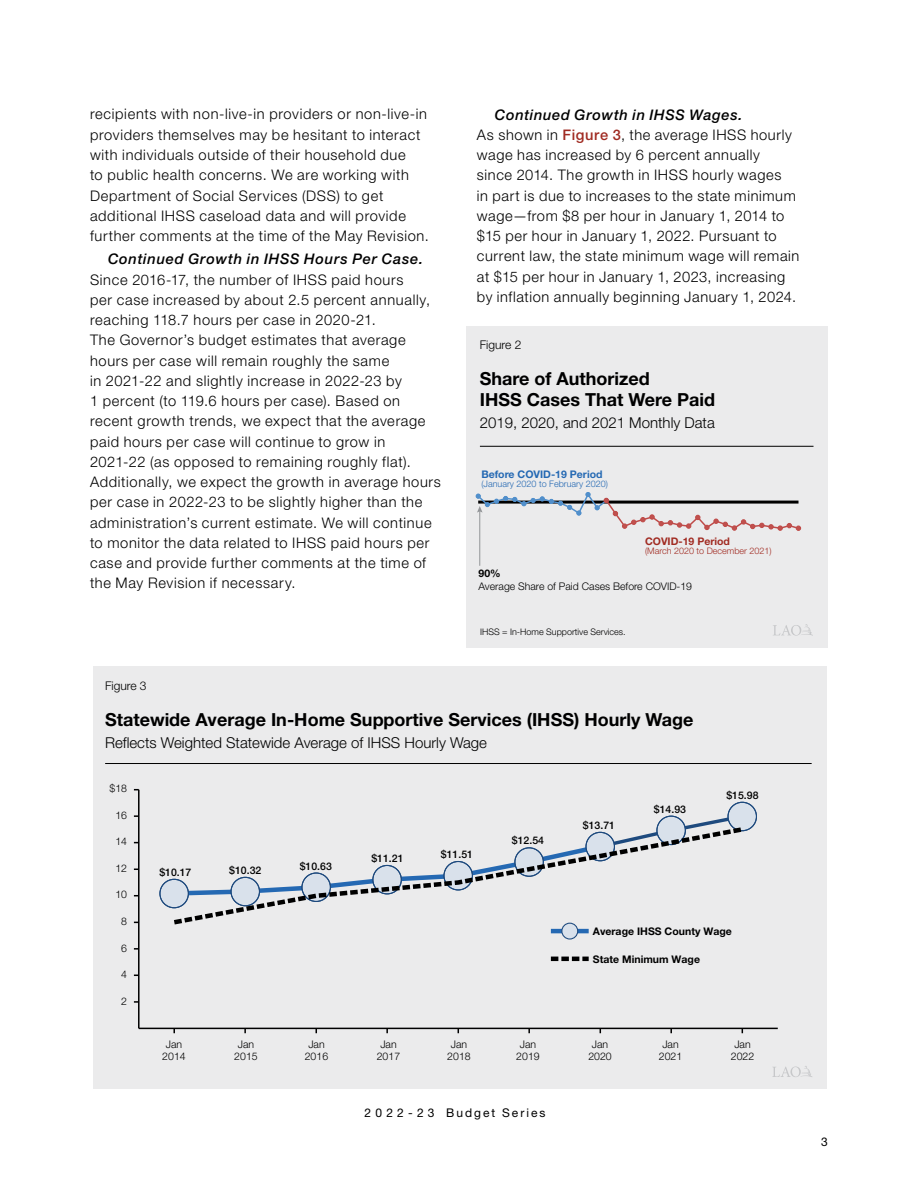
<style>
.page{position:relative;width:918px;height:1188px;background:#fff}
.page>*{position:absolute;margin:0;border:0;box-sizing:border-box;transform-origin:0 0}
.t1{font:700 18px/21.6px "Helvetica Neue LT";color:#000}
.t2{font:300 15px "Helvetica Neue LT";color:#000}
.t3{font:300 14.7px/20.2px "Helvetica Neue LT";letter-spacing:.045em;color:#000}
.t4{font:italic 500 14.7px "Helvetica Neue LT";letter-spacing:.05em;color:#000}
.t5{font:12px "Helvetica Neue LT";letter-spacing:.165em;color:#000}
.t6{font:300 12px "Helvetica Neue LT";color:#000}
.t7{font:300 10.5px/12.6px "Helvetica Neue LT";color:#000;text-align:center}
.t8{font:500 10.5px "Helvetica Neue LT";color:#000}
.t9{font:700 10.5px "Helvetica Neue LT";color:#000}
.t10{font:700 10.5px "Helvetica Neue LT";color:#2569b3}
.t11{font:700 10.5px "Helvetica Neue LT";color:#a12b22}
.t12{font:300 9px "Helvetica Neue LT";color:#000}
.t13{font:300 9px "Helvetica Neue LT";color:#2569b3}
.t14{font:300 9px "Helvetica Neue LT";color:#a12b22}
.s1{font-weight:500;font-style:italic}
.s2{font-weight:500;color:#a02b22}
</style>
<div class="page">
<div style="left:467px;top:326px;width:361px;height:322px;background:#ebebec"></div>
<svg style="left:773px;top:624px;width:40px;height:12px"></svg>
<hr style="left:480px;top:446px;width:334px;height:1px;background:#000">
<hr style="left:479px;top:510px;width:1px;height:56px;background:#939598">
<svg style="left:476px;top:492px;width:325px;height:39px"></svg>
<div style="left:93px;top:667px;width:733px;height:422px;background:#ebebec"></div>
<svg style="left:772px;top:1066px;width:40px;height:11px"></svg>
<hr style="left:105px;top:763px;width:707px;height:1px;background:#000">
<hr style="left:138px;top:790px;width:2px;height:238px;background:#000">
<hr style="left:139px;top:1028px;width:639px;height:1px;background:#000">
<svg style="left:160px;top:879px;width:28px;height:29px"></svg>
<div style="left:159px;top:879px;width:30px;height:29px;border:1px solid #1e4a7e;border-radius:50%"></div>
<div style="left:657px;top:816px;width:28px;height:29px;background:#d9e1eb;border-radius:50%"></div>
<div style="left:656px;top:816px;width:30px;height:29px;border:1px solid #1e4a7e;border-radius:50%"></div>
<div style="left:728px;top:802px;width:28px;height:29px;background:#d9e1eb;border-radius:50%"></div>
<div style="left:727px;top:802px;width:30px;height:29px;border:1px solid #1e4a7e;border-radius:50%"></div>
<svg style="left:169px;top:824px;width:578px;height:104px"></svg>
<hr style="left:551px;top:929px;width:38px;height:4px;background:#2569b3">
<svg style="left:551px;top:957px;width:38px;height:4px"></svg>
<div style="left:562px;top:923px;width:16px;height:16px;background:#d9e1eb;border-radius:50%"></div>
<div style="left:561px;top:923px;width:17px;height:17px;border:1px solid #1e4a7e;border-radius:50%"></div>
<p class="t3" style="left:90px;top:104px;width:340px">recipients with non-live-in providers or non-live-in providers themselves may be hesitant to interact with individuals outside of their household due<br>to public health concerns. We are working with Department of Social Services (DSS) to get additional IHSS caseload data and will provide further comments at the time of the May Revision.</p>
<p class="t4" style="left:108px;top:250px;width:317px">Continued Growth in IHSS Hours Per Case.</p>
<p class="t3" style="left:90px;top:269px;width:352px">Since 2016-17, the number of IHSS paid hours<br>per case increased by about 2.5 percent annually, reaching 118.7 hours per case in 2020-21.<br>The Governor’s budget estimates that average hours per case will remain roughly the same<br>in 2021-22 and slightly increase in 2022-23 by<br>1 percent (to 119.6 hours per case). Based on recent growth trends, we expect that the average paid hours per case will continue to grow in 2021-22 (as opposed to remaining roughly flat).<br>Additionally, we expect the growth in average hours per case in 2022-23 to be slightly higher than the administration’s current estimate. We will continue to monitor the data related to IHSS paid hours per case and provide further comments at the time of the May Revision if necessary.</p>
<p class="t3" style="left:477px;top:104px;width:324px;text-indent:18px"><span class="s1">Continued Growth in IHSS Wages.<br></span>As shown in <span class="s2">Figure 3</span>, the average IHSS hourly wage has increased by 6 percent annually<br>since 2014. The growth in IHSS hourly wages<br>in part is due to increases to the state minimum wage—from $8 per hour in January 1, 2014 to $15 per hour in January 1, 2022. Pursuant to current law, the state minimum wage will remain at $15 per hour in January 1, 2023, increasing by inflation annually beginning January 1, 2024.</p>
<p class="t6" style="left:480px;top:337px;width:43px">Figure 2</p>
<p class="t1" style="left:480px;top:367px;width:237px">Share of Authorized<br>IHSS Cases That Were Paid</p>
<p class="t2" style="left:480px;top:414px;width:237px">2019, 2020, and 2021 Monthly Data</p>
<p class="t10" style="left:481px;top:467px;width:123px">Before COVID-19 Period</p>
<p class="t13" style="left:481px;top:478px;width:128px">(January 2020 to February 2020)</p>
<p class="t11" style="left:645px;top:534px;width:86px">COVID-19 Period</p>
<p class="t14" style="left:645px;top:545px;width:128px">(March 2020 to December 2021)</p>
<p class="t9" style="left:479px;top:567px;width:24px">90%</p>
<p class="t7" style="left:479px;top:579px;width:215px">Average Share of Paid Cases Before COVID-19</p>
<p class="t12" style="left:480px;top:627px;width:147px">IHSS = In-Home Supportive Services.</p>
<p class="t6" style="left:105px;top:678px;width:43px">Figure 3</p>
<p class="t1" style="left:105px;top:708px;width:590px">Statewide Average In-Home Supportive Services (IHSS) Hourly Wage</p>
<p class="t2" style="left:105px;top:733px;width:384px">Reflects Weighted Statewide Average of IHSS Hourly Wage</p>
<p class="t7" style="left:110px;top:782px;width:19px">$18</p>
<p class="t7" style="left:115px;top:809px;width:13px">16</p>
<p class="t7" style="left:115px;top:835px;width:13px">14</p>
<p class="t7" style="left:115px;top:862px;width:13px">12</p>
<p class="t7" style="left:115px;top:888px;width:13px">10</p>
<p class="t7" style="left:121px;top:915px;width:7px">8</p>
<p class="t8" style="left:159px;top:866px;width:34px">$10.17</p>
<p class="t8" style="left:229px;top:864px;width:34px">$10.32</p>
<p class="t8" style="left:300px;top:860px;width:34px">$10.63</p>
<p class="t8" style="left:371px;top:852px;width:34px">$11.21</p>
<p class="t8" style="left:441px;top:848px;width:34px">$11.51</p>
<p class="t8" style="left:512px;top:834px;width:34px">$12.54</p>
<p class="t8" style="left:583px;top:819px;width:34px">$13.71</p>
<p class="t8" style="left:654px;top:803px;width:34px">$14.93</p>
<p class="t8" style="left:726px;top:789px;width:34px">$15.98</p>
<p class="t7" style="left:121px;top:941px;width:7px">6</p>
<p class="t7" style="left:121px;top:968px;width:7px">4</p>
<p class="t7" style="left:121px;top:994px;width:7px">2</p>
<p class="t9" style="left:593px;top:925px;width:141px">Average IHSS County Wage</p>
<p class="t9" style="left:593px;top:953px;width:109px">State Minimum Wage</p>
<p class="t7" style="left:162px;top:1037px;width:25px">Jan<br>2014</p>
<p class="t7" style="left:234px;top:1037px;width:25px">Jan<br>2015</p>
<p class="t7" style="left:305px;top:1037px;width:25px">Jan<br>2016</p>
<p class="t7" style="left:377px;top:1037px;width:25px">Jan<br>2017</p>
<p class="t7" style="left:447px;top:1037px;width:25px">Jan<br>2018</p>
<p class="t7" style="left:516px;top:1037px;width:25px">Jan<br>2019</p>
<p class="t7" style="left:588px;top:1037px;width:25px">Jan<br>2020</p>
<p class="t7" style="left:659px;top:1037px;width:25px">Jan<br>2021</p>
<p class="t7" style="left:731px;top:1037px;width:25px">Jan<br>2022</p>
<p class="t5" style="left:365px;top:1106px;width:182px">2 0 2 2 - 2 3 Budget Series</p>
<p class="t5" style="left:821px;top:1134px;width:8px">3</p>
</div>
